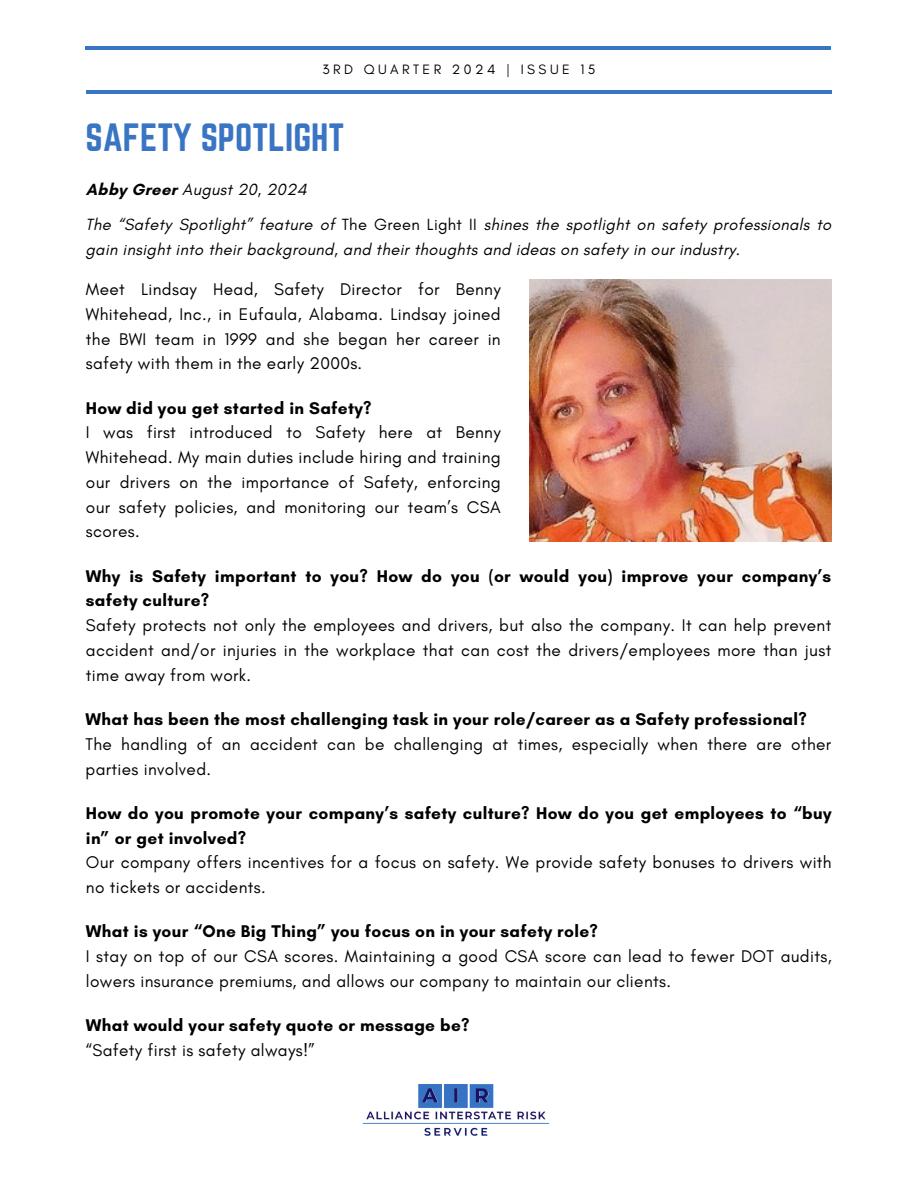
<style>
.page{position:relative;width:918px;height:1188px;background:#fff}
.page>*{position:absolute;margin:0;border:0;box-sizing:border-box;transform-origin:0 0}
.t1{font:34.5px "Norwester";color:#3a75c4}
.t2{font:17.25px/24.8px "Glacial Indifference";letter-spacing:.02em;color:#000}
.t3{font:700 17.25px/24.8px "Glacial Indifference";letter-spacing:.02em;color:#000}
.t4{font:italic 16.5px/24.8px "Glacial Indifference";letter-spacing:.02em;color:#000}
.t5{font:13.8px "Glacial Indifference";letter-spacing:.25em;color:#000}
.s1{font-weight:700;font-style:normal}
.s2{font-style:normal}
.s3{font-weight:700}
.s4{font-weight:400}
</style>
<div class="page">
<hr style="left:85px;top:46px;width:746px;height:4px;background:#3a75c4">
<hr style="left:86px;top:90px;width:746px;height:4px;background:#3a75c4">
<img style="left:529px;top:280px;width:303px;height:262px">
<img style="left:364px;top:1085px;width:184px;height:50px">
<p class="t5" style="left:322px;top:61px;width:275px">3RD QUARTER 2024 | ISSUE 15</p>
<h2 class="t1" style="left:85px;top:117px;width:260px">SAFETY SPOTLIGHT</h2>
<h2 class="t4" style="left:86px;top:177px;width:223px"><span class="s1">Abby Greer</span> August 20, 2024</h2>
<h1 class="t4" style="left:85px;top:212px;width:747px">The “Safety Spotlight” feature of <span class="s2">The Green Light II</span> shines the spotlight on safety professionals to gain insight into their background, and their thoughts and ideas on safety in our industry.</h1>
<h2 class="t2" style="left:86px;top:277px;width:416px;text-align:justify">Meet Lindsay Head, Safety Director for Benny Whitehead, Inc., in Eufaula, Alabama. Lindsay joined the BWI team in 1999 and she began her career in safety with them in the early 2000s.</h2>
<h2 class="t3" style="left:86px;top:395px;width:287px">How did you get started in Safety?</h2>
<p class="t2" style="left:86px;top:420px;width:416px;text-align:justify">I was first introduced to Safety here at Benny Whitehead. My main duties include hiring and training our drivers on the importance of Safety, enforcing our safety policies, and monitoring our team’s CSA scores.</p>
<p class="t2" style="left:86px;top:563px;width:747px"><span class="s3">Why is Safety important to you? How do you (or would you) improve your company’s safety culture?<br></span>Safety protects not only the employees and drivers, but also the company. It can help prevent accident and/or injuries in the workplace that can cost the drivers/employees more than just time away from work.</p>
<p class="t2" style="left:85px;top:707px;width:747px"><span class="s3">What has been the most challenging task in your role/career as a Safety professional?<br></span>The handling of an accident can be challenging at times, especially when there are other parties involved.</p>
<h2 class="t2" style="left:86px;top:800px;width:747px"><span class="s3">How do you promote your company’s safety culture? How do you get employees to “buy in” or get involved?<br></span>Our company offers incentives for a focus on safety. We provide safety bonuses to drivers with no tickets or accidents.</h2>
<h2 class="t2" style="left:86px;top:919px;width:747px"><span class="s3">What is your “One Big Thing” you focus on in your safety role?<br></span>I stay on top of our CSA scores. Maintaining a good CSA score can lead to fewer DOT audits, lowers insurance premiums, and allows our company to maintain our clients.</h2>
<h2 class="t3" style="left:86px;top:1013px;width:385px">What would your safety quote or message be? <span class="s4">“Safety first is safety always!”</span></h2>
</div>
